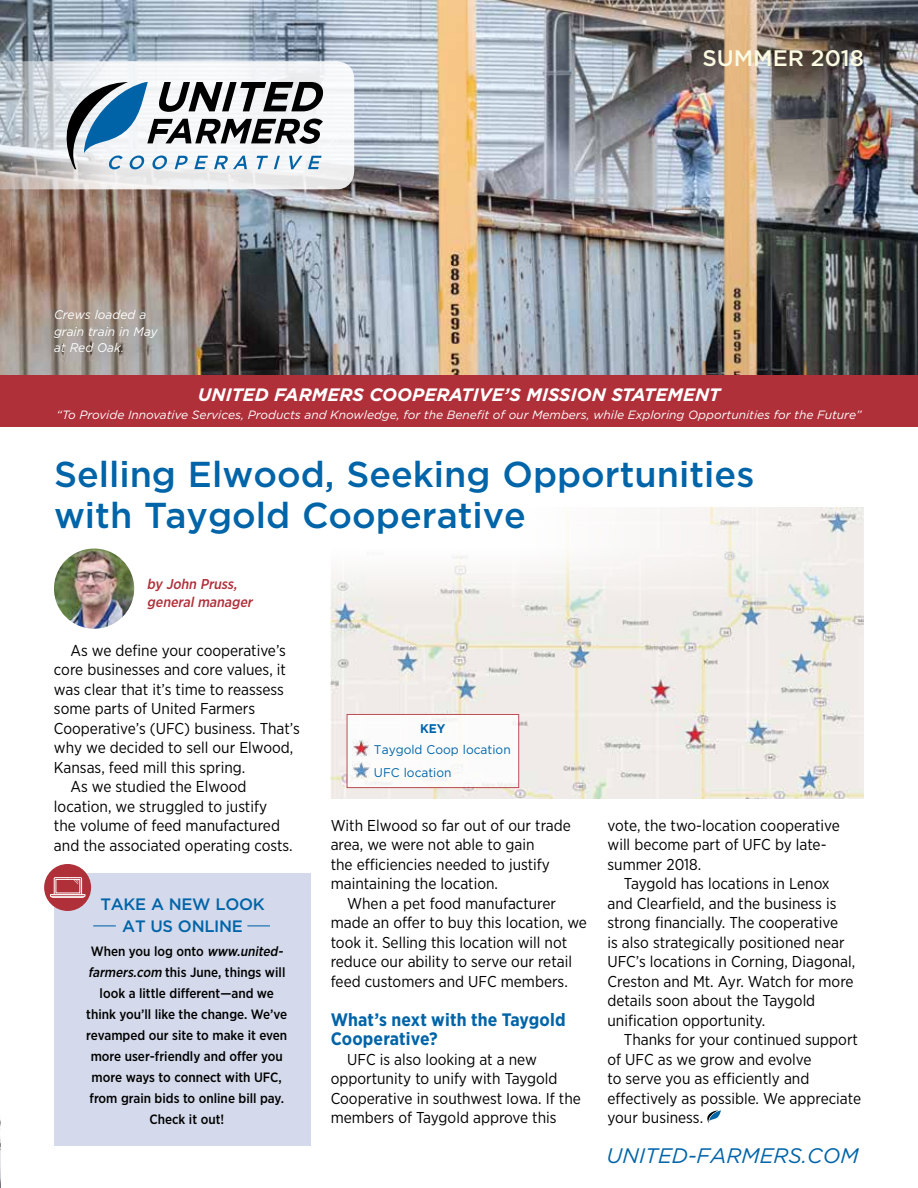
<style>
.page{position:relative;width:918px;height:1188px;background:#fff}
.page>*{position:absolute;margin:0;border:0;box-sizing:border-box;transform-origin:0 0}
.t1{font:500 36px/40.5px "Gotham";color:#0064a8}
.t2{font:500 22.5px "Gotham";color:#fbfae2}
.t3{font:italic 21px "Gotham";color:#0064a8}
.t4{font:italic 700 18px "Gotham";color:#fff}
.t5{font:700 18px/19.5px "Gotham Narrow";letter-spacing:.01em;color:#0064a8}
.t6{font:500 16.5px/22.5px "Gotham";letter-spacing:-.02em;color:#0064a8;text-align:center}
.t7{font:15.75px/19.5px "Gotham Narrow";color:#000}
.t8{font:italic 500 14.25px/17.1px "Gotham Narrow";color:#b0303a}
.t9{font:500 13.5px/21px "Gotham Narrow";color:#000;text-align:center}
.t10{font:italic 12.6px/16.5px "Gotham";color:#fff;scale:.95 1}
.t11{font:12.6px/22.5px "Gotham";color:#0064a8;scale:.95 1}
.t12{font:700 12.6px "Gotham";color:#0064a8;scale:.95 1}
.t13{font:italic 12px "Gotham";color:#fff}
.s1{font-style:italic}
</style>
<div class="page">
<svg style="left:707px;top:1110px;width:14px;height:13px"></svg>
<div style="left:54px;top:873px;width:256px;height:273px;background:#d4daeb"></div>
<img style="left:0;top:0;width:918px;height:376px">
<img style="left:0;top:61px;width:354px;height:128px">
<div style="left:0;top:376px;width:918px;height:51px;background:#b0303a"></div>
<svg style="left:65px;top:82px;width:260px;height:87px"></svg>
<img style="left:54px;top:549px;width:80px;height:80px;border-radius:40px">
<img style="left:331px;top:556px;width:533px;height:242px">
<div style="left:347px;top:714px;width:172px;height:74px;background:#fff;border:1px solid #b0303a"></div>
<img style="left:353px;top:740px;width:16px;height:17px">
<img style="left:353px;top:761px;width:16px;height:17px">
<img style="left:0;top:1119px;width:1px;height:69px">
<div style="left:44px;top:864px;width:47px;height:47px;background:#b0303a;border-radius:50%"></div>
<svg style="left:93px;top:925px;width:23px;height:1px"></svg>
<svg style="left:247px;top:925px;width:23px;height:1px"></svg>
<img style="left:519px;top:507px;width:345px;height:128px">
<svg style="left:50px;top:877px;width:35px;height:21px"></svg>
<p class="t10" style="left:54px;top:306px;width:111px">Crews loaded a grain train in May at Red Oak.</p>
<h2 class="t2" style="left:702px;top:43px;width:163px">SUMMER 2018</h2>
<p class="t4" style="left:198px;top:383px;width:524px">UNITED FARMERS COOPERATIVE’S MISSION STATEMENT</p>
<p class="t13" style="left:57px;top:408px;width:807px">“To Provide Innovative Services, Products and Knowledge, for the Benefit of our Members, while Exploring Opportunities for the Future”</p>
<h1 class="t1" style="left:54px;top:454px;width:702px">Selling Elwood, Seeking Opportunities with Taygold Cooperative</h1>
<p class="t8" style="left:147px;top:576px;width:110px">by John Pruss, generalmanager</p>
<p class="t7" style="left:70px;top:640px;width:217px">As we define your cooperative’s</p>
<p class="t7" style="left:54px;top:660px;width:234px">core businesses and core values, it</p>
<p class="t7" style="left:54px;top:679px;width:231px">was clear that it’s time to reassess</p>
<p class="t7" style="left:54px;top:699px;width:203px">some parts of United Farmers</p>
<p class="t7" style="left:54px;top:718px;width:247px">Cooperative’s (UFC) business. That’s</p>
<p class="t7" style="left:54px;top:738px;width:241px">why we decided to sell our Elwood,</p>
<p class="t7" style="left:54px;top:757px;width:193px">Kansas, feed mill this spring.</p>
<p class="t7" style="left:70px;top:777px;width:178px">As we studied the Elwood</p>
<p class="t7" style="left:54px;top:796px;width:215px">location, we struggled to justify</p>
<p class="t7" style="left:54px;top:816px;width:228px">the volume of feed manufactured</p>
<p class="t7" style="left:54px;top:835px;width:240px">and the associated operating costs.</p>
<p class="t6" style="left:101px;top:893px;width:166px">TAKE A NEW LOOK<br>AT US ONLINE</p>
<p class="t9" style="left:86px;top:941px;width:203px">When you log onto <span class="s1">www.united&shy;farmers.com</span> this June, things will look a little different—and we think you’ll like the change. We’ve revamped our site to make it even more user-friendly and offer you more ways to connect with UFC, from grain bids to online bill pay.<br>Check it out!</p>
<p class="t12" style="left:420px;top:720px;width:28px">KEY</p>
<p class="t11" style="left:374px;top:738px;width:145px">Taygold Coop location<br>UFC location</p>
<p class="t7" style="left:331px;top:815px;width:242px">With Elwood so far out of our trade area, we were not able to gain<br>the efficiencies needed to justify maintaining the location.</p>
<p class="t7" style="left:331px;top:893px;width:258px;text-indent:17px">When a pet food manufacturer made an offer to buy this location, we took it. Selling this location will not reduce our ability to serve our retail feed customers and UFC members.</p>
<p class="t5" style="left:331px;top:1010px;width:236px">What’s next with the Taygold<br>Cooperative?</p>
<p class="t7" style="left:331px;top:1049px;width:252px;text-indent:17px">UFC is also looking at a new opportunity to unify with Taygold<br>Cooperative in southwest Iowa. If the members of Taygold approve this</p>
<p class="t7" style="left:607px;top:815px;width:234px">vote, the two-location cooperative will become part of UFC by late&shy;summer 2018.</p>
<p class="t7" style="left:607px;top:874px;width:249px;text-indent:17px">Taygold has locations in Lenox and Clearfield, and the business is strong financially. The cooperative<br>is also strategically positioned near UFC’s locations in Corning, Diagonal, Creston and Mt. Ayr. Watch for more details soon about the Taygold unification opportunity.</p>
<p class="t7" style="left:607px;top:1030px;width:255px;text-indent:17px">Thanks for your continued support of UFC as we grow and evolve<br>to serve you as efficiently and effectively as possible. We appreciate your business.</p>
<h3 class="t3" style="left:607px;top:1142px;width:254px">UNITED-FARMERS.COM</h3>
</div>
